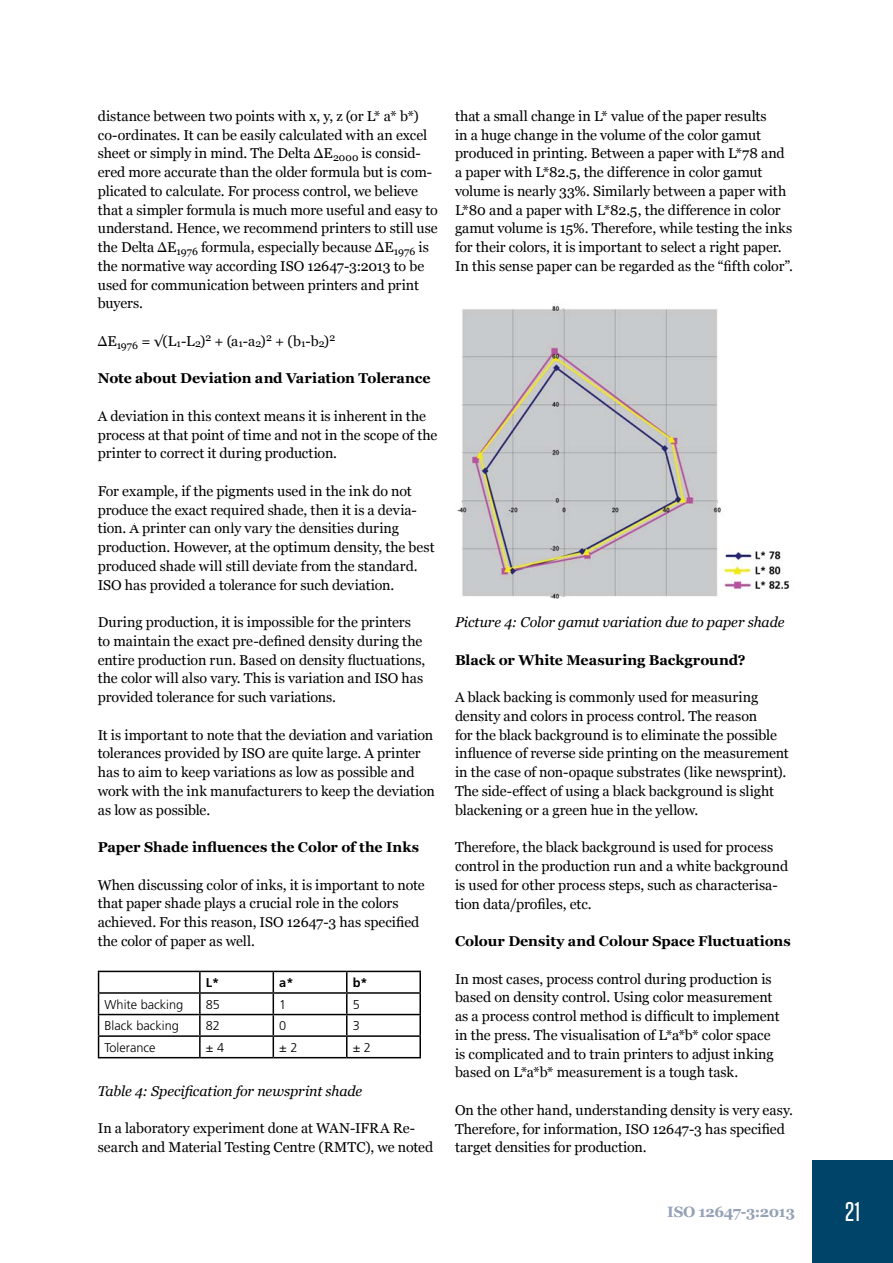
<style>
.page{position:relative;width:893px;height:1263px;background:#fff}
.page>*{position:absolute;margin:0;border:0;box-sizing:border-box;transform-origin:0 0}
.t1{font:500 27px "Tungsten";color:#fff}
.t2{font:700 15px "Georgia";letter-spacing:-.025em;color:#95a1b4}
.t3{font:14.25px/18.8px "Georgia";letter-spacing:-.005em;color:#000}
.t4{font:700 14.25px "Georgia";letter-spacing:-.005em;color:#000}
.t5{font:italic 14.25px "Georgia";letter-spacing:-.01em;color:#000}
.t6{font:300 12.75px "Frutiger LT Std";color:#000}
.t7{font:700 12.75px "Frutiger LT Std";color:#000}
</style>
<div class="page">
<hr style="left:98px;top:971px;width:102px;height:1px;background:#000">
<hr style="left:200px;top:971px;width:73px;height:1px;background:#000">
<hr style="left:199px;top:972px;width:2px;height:20px;background:#000">
<hr style="left:273px;top:971px;width:74px;height:1px;background:#000">
<hr style="left:347px;top:971px;width:74px;height:1px;background:#000">
<hr style="left:419px;top:972px;width:2px;height:20px;background:#000">
<hr style="left:98px;top:992px;width:102px;height:2px;background:#000">
<hr style="left:200px;top:992px;width:73px;height:2px;background:#000">
<hr style="left:199px;top:994px;width:2px;height:20px;background:#000">
<hr style="left:273px;top:992px;width:74px;height:2px;background:#000">
<hr style="left:347px;top:992px;width:74px;height:2px;background:#000">
<hr style="left:419px;top:994px;width:2px;height:20px;background:#000">
<hr style="left:98px;top:1014px;width:102px;height:1px;background:#000">
<hr style="left:200px;top:1014px;width:73px;height:1px;background:#000">
<hr style="left:199px;top:1015px;width:2px;height:20px;background:#000">
<hr style="left:273px;top:1014px;width:74px;height:1px;background:#000">
<hr style="left:347px;top:1014px;width:74px;height:1px;background:#000">
<hr style="left:419px;top:1015px;width:2px;height:20px;background:#000">
<hr style="left:98px;top:1035px;width:102px;height:2px;background:#000">
<svg style="left:98px;top:972px;width:1px;height:85px"></svg>
<hr style="left:200px;top:1035px;width:73px;height:2px;background:#000">
<hr style="left:199px;top:1037px;width:2px;height:20px;background:#000">
<hr style="left:273px;top:1035px;width:74px;height:2px;background:#000">
<svg style="left:273px;top:972px;width:1px;height:85px"></svg>
<hr style="left:347px;top:1035px;width:74px;height:2px;background:#000">
<svg style="left:346px;top:972px;width:1px;height:85px"></svg>
<hr style="left:419px;top:1037px;width:2px;height:20px;background:#000">
<hr style="left:98px;top:1057px;width:102px;height:1px;background:#000">
<hr style="left:200px;top:1057px;width:73px;height:1px;background:#000">
<hr style="left:273px;top:1057px;width:74px;height:1px;background:#000">
<hr style="left:347px;top:1057px;width:74px;height:1px;background:#000">
<img style="left:457px;top:305px;width:333px;height:293px">
<div style="left:812px;top:1161px;width:81px;height:102px;background:#00446a"></div>
<p class="t3" style="left:98px;top:106px;width:342px">distance between two points with x, y, z (or L* a* b*) co-ordinates. It can be easily calculated with an excel sheet or simply in mind. The Delta ΔE<sub>2000</sub> is consid&shy;ered more accurate than the older formula but is com&shy;plicated to calculate. For process control, we believe that a simpler formula is much more useful and easy to understand. Hence, we recommend printers to still use the Delta ΔE<sub>1976</sub> formula, especially because ΔE<sub>1976</sub> is the normative way according ISO 12647-3:2013 to be used for communication between printers and print buyers.</p>
<p class="t3" style="left:98px;top:331px;width:239px">ΔE<sub>1976</sub> = √(L<sub>1</sub>-L<sub>2</sub>)<sup>2</sup> + (a<sub>1</sub>-a<sub>2</sub>)<sup>2</sup> + (b<sub>1</sub>-b<sub>2</sub>)<sup>2</sup></p>
<p class="t4" style="left:98px;top:370px;width:334px">Note about Deviation and Variation Tolerance</p>
<p class="t3" style="left:98px;top:406px;width:341px">A deviation in this context means it is inherent in the process at that point of time and not in the scope of the printer to correct it during production.</p>
<p class="t3" style="left:98px;top:481px;width:338px">For example, if the pigments used in the ink do not produce the exact required shade, then it is a devia&shy;tion. A printer can only vary the densities during production. However, at the optimum density, the best produced shade will still deviate from the standard.<br>ISO has provided a tolerance for such deviation.</p>
<p class="t3" style="left:98px;top:613px;width:329px">During production, it is impossible for the printers to maintain the exact pre-defined density during the entire production run. Based on density fluctuations, the color will also vary. This is variation and ISO has provided tolerance for such variations.</p>
<p class="t3" style="left:98px;top:725px;width:339px">It is important to note that the deviation and variation tolerances provided by ISO are quite large. A printer has to aim to keep variations as low as possible and work with the ink manufacturers to keep the deviation as low as possible.</p>
<p class="t4" style="left:98px;top:839px;width:323px">Paper Shade influences the Color of the Inks</p>
<p class="t3" style="left:98px;top:875px;width:328px">When discussing color of inks, it is important to note that paper shade plays a crucial role in the colors achieved. For this reason, ISO 12647-3 has specified the color of paper as well.</p>
<p class="t7" style="left:206px;top:975px;width:15px">L*</p>
<p class="t7" style="left:279px;top:975px;width:16px">a*</p>
<p class="t7" style="left:353px;top:975px;width:16px">b*</p>
<p class="t6" style="left:105px;top:997px;width:80px">White backing</p>
<p class="t6" style="left:206px;top:997px;width:16px">85</p>
<p class="t6" style="left:279px;top:997px;width:9px">1</p>
<p class="t6" style="left:353px;top:997px;width:9px">5</p>
<p class="t6" style="left:105px;top:1018px;width:76px">Black backing</p>
<p class="t6" style="left:206px;top:1018px;width:16px">82</p>
<p class="t6" style="left:279px;top:1018px;width:9px">0</p>
<p class="t6" style="left:353px;top:1018px;width:9px">3</p>
<p class="t6" style="left:105px;top:1040px;width:52px">Tolerance</p>
<p class="t6" style="left:206px;top:1040px;width:20px">± 4</p>
<p class="t6" style="left:279px;top:1040px;width:20px">± 2</p>
<p class="t6" style="left:353px;top:1040px;width:20px">± 2</p>
<p class="t5" style="left:98px;top:1083px;width:266px">Table 4: Specification for newsprint shade</p>
<p class="t3" style="left:98px;top:1119px;width:337px">In a laboratory experiment done at WAN-IFRA Re&shy;search and Material Testing Centre (RMTC), we noted</p>
<p class="t3" style="left:455px;top:106px;width:340px">that a small change in L* value of the paper results<br>in a huge change in the volume of the color gamut produced in printing. Between a paper with L*78 and a paper with L*82.5, the difference in color gamut volume is nearly 33%. Similarly between a paper with L*80 and a paper with L*82.5, the difference in color gamut volume is 15%. Therefore, while testing the inks for their colors, it is important to select a right paper.<br>In this sense paper can be regarded as the “fifth color”.</p>
<p class="t5" style="left:455px;top:614px;width:331px">Picture 4: Color gamut variation due to paper shade</p>
<p class="t4" style="left:455px;top:652px;width:292px">Black or White Measuring Background?</p>
<p class="t3" style="left:455px;top:688px;width:335px">A black backing is commonly used for measuring density and colors in process control. The reason<br>for the black background is to eliminate the possible influence of reverse side printing on the measurement in the case of non-opaque substrates (like newsprint).<br>The side-effect of using a black background is slight blackening or a green hue in the yellow.</p>
<p class="t3" style="left:455px;top:838px;width:335px">Therefore, the black background is used for process control in the production run and a white background is used for other process steps, such as characterisa&shy;tion data/profiles, etc.</p>
<p class="t4" style="left:455px;top:933px;width:337px">Colour Density and Colour Space Fluctuations</p>
<p class="t3" style="left:455px;top:969px;width:326px">In most cases, process control during production is based on density control. Using color measurement as a process control method is difficult to implement in the press. The visualisation of L*a*b* color space is complicated and to train printers to adjust inking based on L*a*b* measurement is a tough task.</p>
<p class="t3" style="left:455px;top:1100px;width:339px">On the other hand, understanding density is very easy.<br>Therefore, for information, ISO 12647-3 has specified target densities for production.</p>
<p class="t2" style="left:667px;top:1203px;width:129px">ISO 12647-3:2013</p>
<h1 class="t1" style="left:845px;top:1198px;width:16px">21</h1>
</div>
